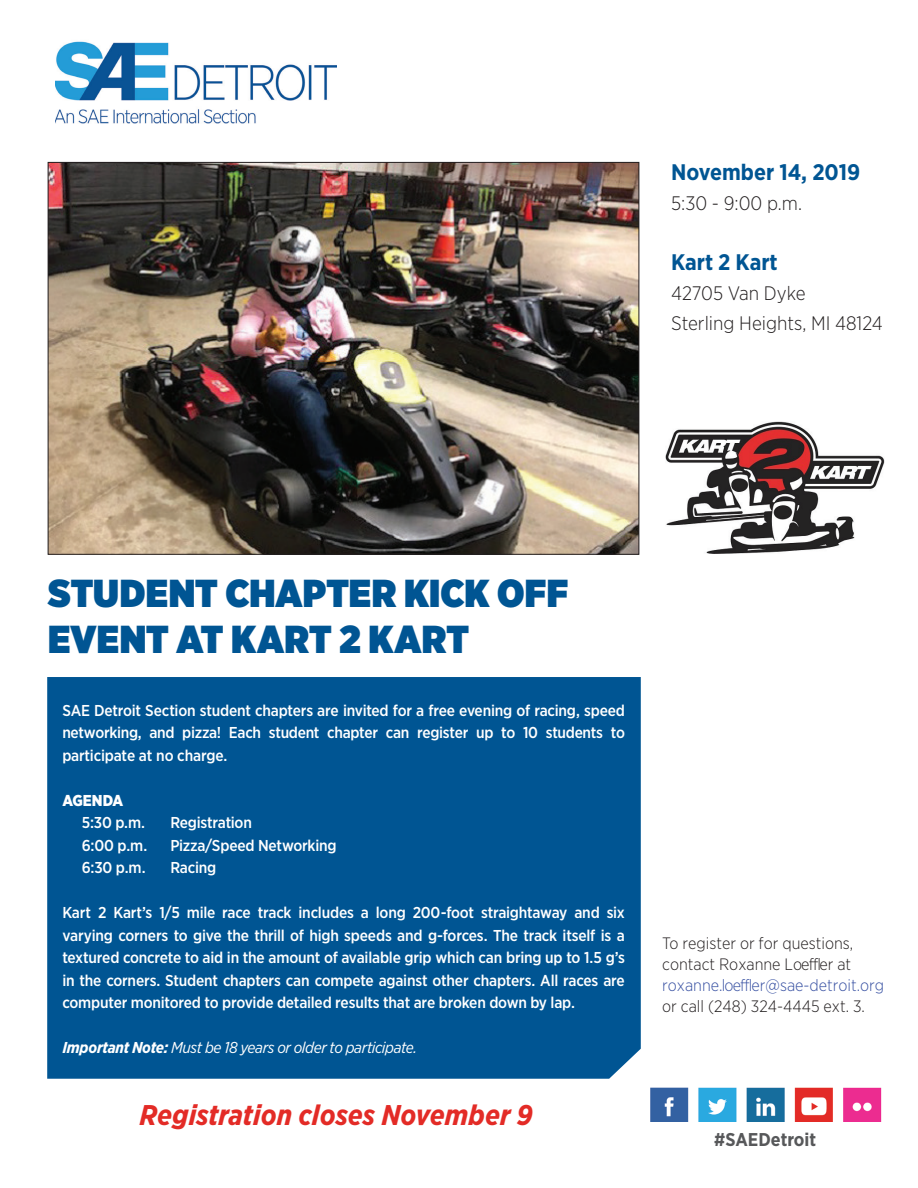
<style>
.page{position:relative;width:918px;height:1188px;background:#fff}
.page>*{position:absolute;margin:0;border:0;box-sizing:border-box;transform-origin:0 0}
.t1{font:900 39px/45px "Gotham Narrow";letter-spacing:.005em;color:#005593}
.t2{font:italic 700 28.5px "Gotham Narrow";color:#e32b26}
.t3{font:700 22.5px "Gotham Narrow";color:#005593}
.t4{font:300 19.5px/30px "Gotham Narrow";color:#231f20}
.t5{font:700 18.45px "Gotham Narrow";color:#57585a}
.t6{font:300 16.5px/21px "Gotham Narrow";color:#231f20}
.t7{font:300 16.5px "Gotham Narrow";color:#3750a2}
.t8{font:500 15.75px/22.5px "Gotham Narrow";letter-spacing:-.015em;color:#fff;text-align:justify}
.t9{font:italic 15.75px "Gotham Narrow";letter-spacing:-.025em;color:#fff}
.t10{font:900 15.75px "Gotham Narrow";color:#fff}
.s1{font-weight:700}
</style>
<div class="page">
<img style="left:55px;top:41px;width:281px;height:83px">
<img style="left:50px;top:164px;width:587px;height:388px">
<div style="left:47px;top:677px;width:594px;height:402px;background:#005593"></div>
<img style="left:650px;top:1087px;width:232px;height:35px">
<img style="left:665px;top:421px;width:219px;height:133px">
<h3 class="t3" style="left:671px;top:158px;width:191px">November 14, 2019</h3>
<p class="t4" style="left:671px;top:188px;width:133px">5:30 - 9:00 p.m.</p>
<h3 class="t3" style="left:671px;top:248px;width:108px">Kart 2 Kart</h3>
<p class="t4" style="left:671px;top:278px;width:213px">42705 Van Dyke<br>Sterling Heights, MI 48124</p>
<h1 class="t1" style="left:48px;top:571px;width:522px">STUDENT CHAPTER KICK OFF<br>EVENT AT KART 2 KART</h1>
<p class="t8" style="left:62px;top:699px;width:564px">SAE Detroit Section student chapters are invited for a free evening of racing, speed networking, and pizza! Each student chapter can register up to 10 students to participate at no charge.</p>
<p class="t10" style="left:62px;top:790px;width:62px">AGENDA</p>
<p class="t8" style="left:82px;top:811px;width:65px">5:30 p.m.</p>
<p class="t8" style="left:170px;top:811px;width:83px">Registration</p>
<p class="t8" style="left:82px;top:834px;width:67px">6:00 p.m.</p>
<p class="t8" style="left:170px;top:834px;width:168px">Pizza/Speed Networking</p>
<p class="t8" style="left:82px;top:856px;width:65px">6:30 p.m.</p>
<p class="t8" style="left:170px;top:856px;width:47px">Racing</p>
<p class="t8" style="left:62px;top:901px;width:564px">Kart 2 Kart’s 1/5 mile race track includes a long 200-foot straightaway and six varying corners to give the thrill of high speeds and g-forces. The track itself is a textured concrete to aid in the amount of available grip which can bring up to 1.5 g’s in the corners. Student chapters can compete against other chapters. All races are computer monitored to provide detailed results that are broken down by lap.</p>
<p class="t9" style="left:62px;top:1038px;width:356px"><span class="s1">Important Note:</span> Must be 18 years or older to participate.</p>
<h2 class="t2" style="left:139px;top:1097px;width:395px">Registration closes November 9</h2>
<p class="t6" style="left:662px;top:933px;width:193px">To register or for questions, contact Roxanne Loeffler at</p>
<p class="t7" style="left:662px;top:975px;width:224px">roxanne.loeffler@sae-detroit.org</p>
<p class="t6" style="left:662px;top:996px;width:204px">or call (248) 324-4445 ext. 3.</p>
<p class="t5" style="left:714px;top:1127px;width:103px">#SAEDetroit</p>
</div>
